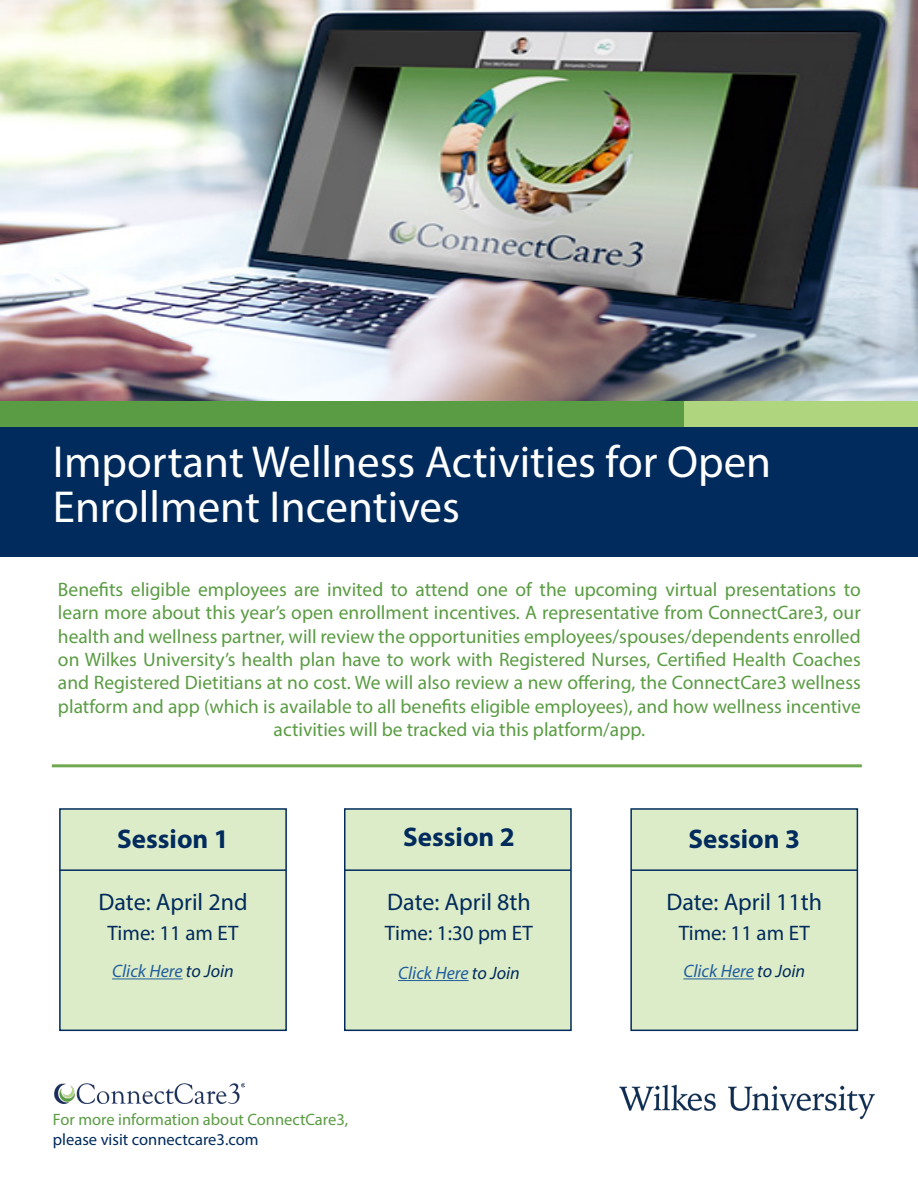
<style>
.page{position:relative;width:918px;height:1188px;background:#fff}
.page>*{position:absolute;margin:0;border:0;box-sizing:border-box;transform-origin:0 0}
.t1{font:45px/45px "Myriad Pro";color:#fff}
.t2{font:700 27px "Myriad Pro";color:#002b5c}
.t3{font:24px "Myriad Pro";color:#002b5c}
.t4{font:21px "Myriad Pro";color:#002b5c}
.t5{font:19.5px/23.4px "Myriad Pro";color:#5a9c43;text-align:center}
.t6{font:italic 18px "Myriad Pro";color:#215e9e}
.t7{font:16.5px "Myriad Pro";color:#5a9c43}
.t8{font:16.5px "Myriad Pro";color:#002b5c}
.s1{color:#002b5c}
</style>
<div class="page">
<img style="left:0;top:0;width:918px;height:401px">
<hr style="left:52px;top:764px;width:810px;height:3px;background:#6fa851">
<div style="left:0;top:427px;width:918px;height:130px;background:#002b5c"></div>
<div style="left:0;top:401px;width:685px;height:26px;background:#5a9c43"></div>
<div style="left:685px;top:401px;width:233px;height:26px;background:#b0d57f"></div>
<img style="left:54px;top:1084px;width:191px;height:20px">
<div style="left:59px;top:808px;width:228px;height:223px;background:#ddecc8;border:2px solid #002b5c"></div>
<hr style="left:112px;top:978px;width:71px;height:1px;background:#215e9e">
<div style="left:344px;top:808px;width:228px;height:223px;background:#ddecc8;border:2px solid #002b5c"></div>
<hr style="left:398px;top:980px;width:71px;height:1px;background:#215e9e">
<div style="left:630px;top:808px;width:228px;height:223px;background:#ddecc8;border:2px solid #002b5c"></div>
<hr style="left:683px;top:978px;width:71px;height:1px;background:#215e9e">
<hr style="left:60px;top:869px;width:226px;height:2px;background:#002b5c">
<hr style="left:345px;top:869px;width:226px;height:2px;background:#002b5c">
<hr style="left:631px;top:869px;width:226px;height:2px;background:#002b5c">
<img style="left:619px;top:1084px;width:256px;height:36px">
<h1 class="t1" style="left:53px;top:439px;width:720px">Important Wellness Activities for Open<br>Enrollment Incentives</h1>
<p class="t5" style="left:58px;top:577px;width:804px">Benefits eligible employees are invited to attend one of the upcoming virtual presentations to learn more about this year’s open enrollment incentives. A representative from ConnectCare3, our health and wellness partner, will review the opportunities employees/spouses/dependents enrolled on Wilkes University’s health plan have to work with Registered Nurses, Certified Health Coaches and Registered Dietitians at no cost. We will also review a new offering, the ConnectCare3 wellness platform and app (which is available to all benefits eligible employees), and how wellness incentive activities will be tracked via this platform/app.</p>
<h2 class="t2" style="left:117px;top:821px;width:113px">Session 1</h2>
<p class="t3" style="left:98px;top:887px;width:151px">Date: April 2nd</p>
<p class="t4" style="left:107px;top:920px;width:133px">Time: 11 am ET</p>
<p class="t6" style="left:112px;top:960px;width:123px">Click Here <span class="s1">to Join</span></p>
<h2 class="t2" style="left:403px;top:820px;width:113px">Session 2</h2>
<p class="t3" style="left:387px;top:887px;width:145px">Date: April 8th</p>
<p class="t4" style="left:385px;top:920px;width:150px">Time: 1:30 pm ET</p>
<p class="t6" style="left:398px;top:962px;width:123px">Click Here <span class="s1">to Join</span></p>
<p class="t7" style="left:53px;top:1109px;width:297px">For more information about ConnectCare3,</p>
<p class="t8" style="left:53px;top:1129px;width:207px">please visit connectcare3.com</p>
<h2 class="t2" style="left:688px;top:821px;width:113px">Session 3</h2>
<p class="t3" style="left:666px;top:887px;width:157px">Date: April 11th</p>
<p class="t4" style="left:679px;top:920px;width:133px">Time: 11 am ET</p>
<p class="t6" style="left:683px;top:960px;width:123px">Click Here <span class="s1">to Join</span></p>
</div>
